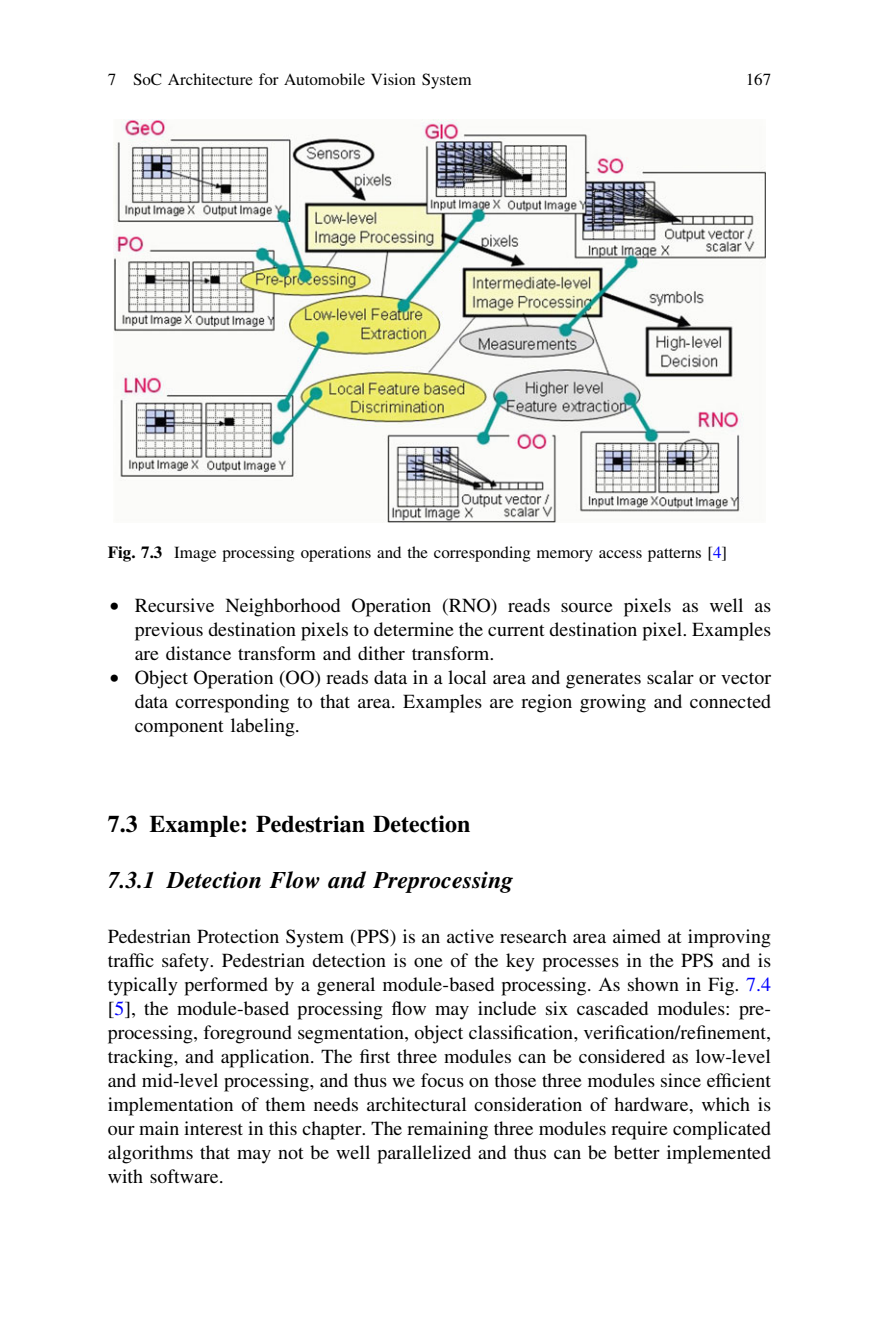
<style>
.page{position:relative;width:879px;height:1333px;background:#fff}
.page>*{position:absolute;margin:0;border:0;box-sizing:border-box;transform-origin:0 0}
.t1{font:24px "Adv GTIMES BI";color:#000}
.t2{font:24px "Adv GTIMES B";color:#000}
.t3{font:20px/24px "Adv GTIMES R";color:#000;text-align:justify}
.t4{font:17px "Adv GTIMES R";color:#000}
.s1{font-family:"Adv GTIMES B"}
.s2{color:#00f}
.s3{font-family:"Adv PS Sym"}
</style>
<div class="page">
<img style="left:113px;top:119px;width:652px;height:403px">
<p class="t4" style="left:108px;top:73px;width:365px">7 SoC Architecture for Automobile Vision System</p>
<p class="t4" style="left:746px;top:73px;width:27px">167</p>
<p class="t4" style="left:108px;top:546px;width:621px"><span class="s1">Fig. 7.3</span> Image processing operations and the corresponding memory access patterns [<span class="s2">4</span>]</p>
<p class="t3" style="left:135px;top:596px;width:638px;text-indent:-25px"><span class="s3">•</span> Recursive Neighborhood Operation (RNO) reads source pixels as well as previous destination pixels to determine the current destination pixel. Examples are distance transform and dither transform.</p>
<p class="t3" style="left:135px;top:667px;width:638px;text-indent:-25px"><span class="s3">•</span> Object Operation (OO) reads data in a local area and generates scalar or vector data corresponding to that area. Examples are region growing and connected component labeling.</p>
<p class="t2" style="left:108px;top:815px;width:364px">7.3 Example: Pedestrian Detection</p>
<p class="t1" style="left:108px;top:870px;width:407px">7.3.1 Detection Flow and Preprocessing</p>
<p class="t3" style="left:108px;top:926px;width:665px">Pedestrian Protection System (PPS) is an active research area aimed at improving traffic safety. Pedestrian detection is one of the key processes in the PPS and is typically performed by a general module-based processing. As shown in Fig. <span class="s2">7.4 </span>[<span class="s2">5</span>], the module-based processing flow may include six cascaded modules: pre&shy;processing, foreground segmentation, object classification, verification/refinement, tracking, and application. The first three modules can be considered as low-level and mid-level processing, and thus we focus on those three modules since efficient implementation of them needs architectural consideration of hardware, which is our main interest in this chapter. The remaining three modules require complicated algorithms that may not be well parallelized and thus can be better implemented with software.</p>
</div>
